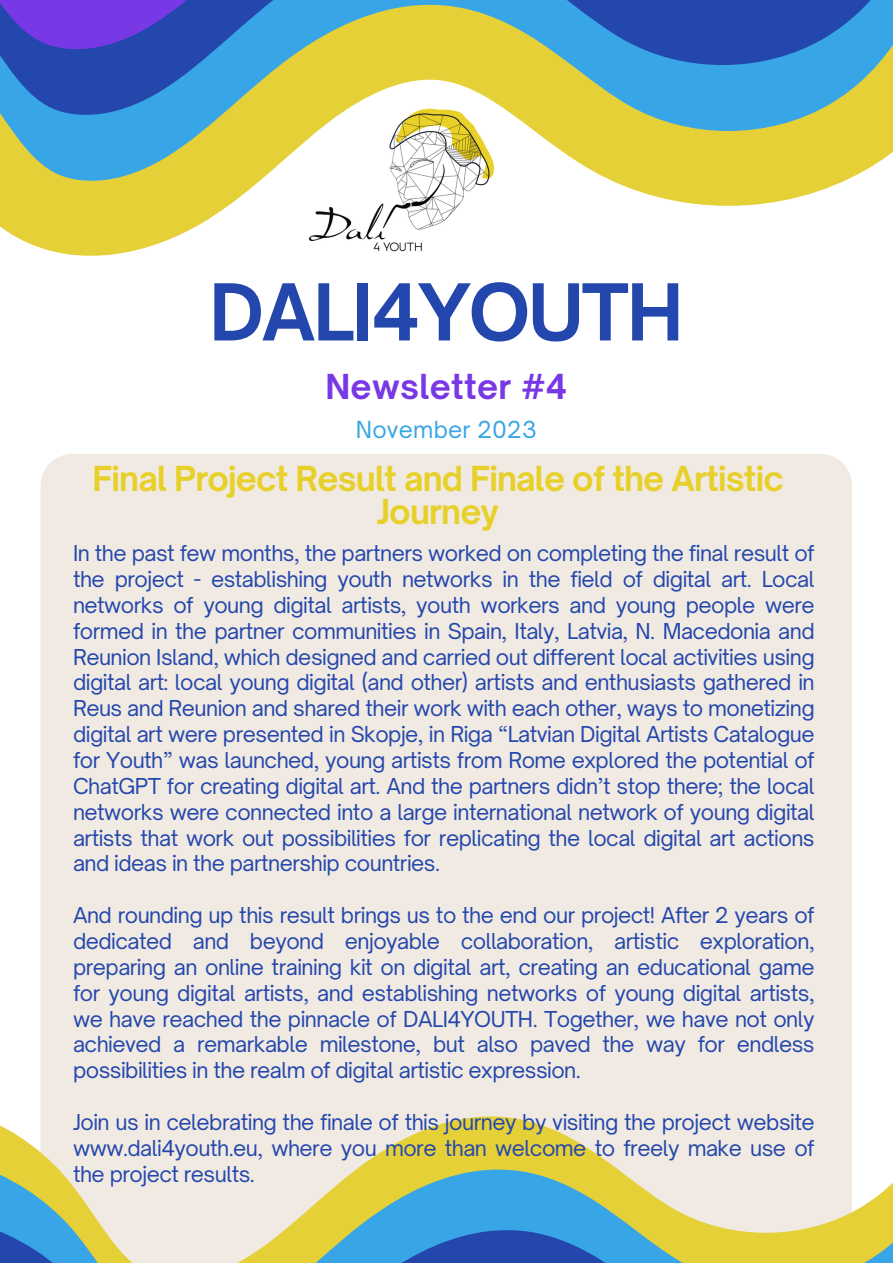
<style>
.page{position:relative;width:893px;height:1264px;background:#fff}
.page>*{position:absolute;margin:0;border:0;box-sizing:border-box;transform-origin:0 0}
.t1{font:700 75px "Open Sauce One";letter-spacing:-.025em;color:#2447ad}
.t2{font:700 33px/33.8px "Open Sauce One";letter-spacing:-.025em;color:#e8d02a;text-align:center}
.t3{font:700 33px "Open Sauce One";letter-spacing:.01em;color:#7938e6}
.t4{font:22.5px "Open Sauce One";letter-spacing:.01em;color:#38a5e6}
.t5{font:21px/25.8px "Open Sauce One";letter-spacing:-.025em;color:#2447ad;text-align:justify}
</style>
<div class="page">
<svg style="left:0;top:0;width:892px;height:256px"></svg>
<div style="left:40px;top:454px;width:812px;height:645px;background:#f0eae2"></div>
<svg style="left:0;top:1099px;width:852px;height:53px;background:#efe7cd"></svg>
<svg style="left:0;top:1152px;width:892px;height:60px;background:#d3d9b5"></svg>
<svg style="left:0;top:1212px;width:892px;height:50px;background:#9bb9a4"></svg>
<p class="t1" style="left:209px;top:265px;width:475px">DALI4YOUTH</p>
<p class="t3" style="left:325px;top:366px;width:243px">Newsletter #4</p>
<p class="t4" style="left:356px;top:415px;width:182px">November 2023</p>
<p class="t2" style="left:92px;top:461px;width:692px">Final Project Result and Finale of the Artistic<br>Journey</p>
<p class="t5" style="left:73px;top:540px;width:743px">In the past few months, the partners worked on completing the final result of the project - establishing youth networks in the field of digital art. Local networks of young digital artists, youth workers and young people were formed in the partner communities in Spain, Italy, Latvia, N. Macedonia and Reunion Island, which designed and carried out different local activities using digital art: local young digital (and other) artists and enthusiasts gathered in Reus and Reunion and shared their work with each other, ways to monetizing digital art were presented in Skopje, in Riga “Latvian Digital Artists Catalogue for Youth” was launched, young artists from Rome explored the potential of ChatGPT for creating digital art. And the partners didn’t stop there; the local networks were connected into a large international network of young digital artists that work out possibilities for replicating the local digital art actions and ideas in the partnership countries.</p>
<p class="t5" style="left:73px;top:902px;width:743px">And rounding up this result brings us to the end our project! After 2 years of dedicated and beyond enjoyable collaboration, artistic exploration, preparing an online training kit on digital art, creating an educational game for young digital artists, and establishing networks of young digital artists, we have reached the pinnacle of DALI4YOUTH. Together, we have not only achieved a remarkable milestone, but also paved the way for endless possibilities in the realm of digital artistic expression.</p>
<p class="t5" style="left:73px;top:1109px;width:743px">Join us in celebrating the finale of this journey by visiting the project website www.dali4youth.eu, where you more than welcome to freely make use of the project results.</p>
</div>
